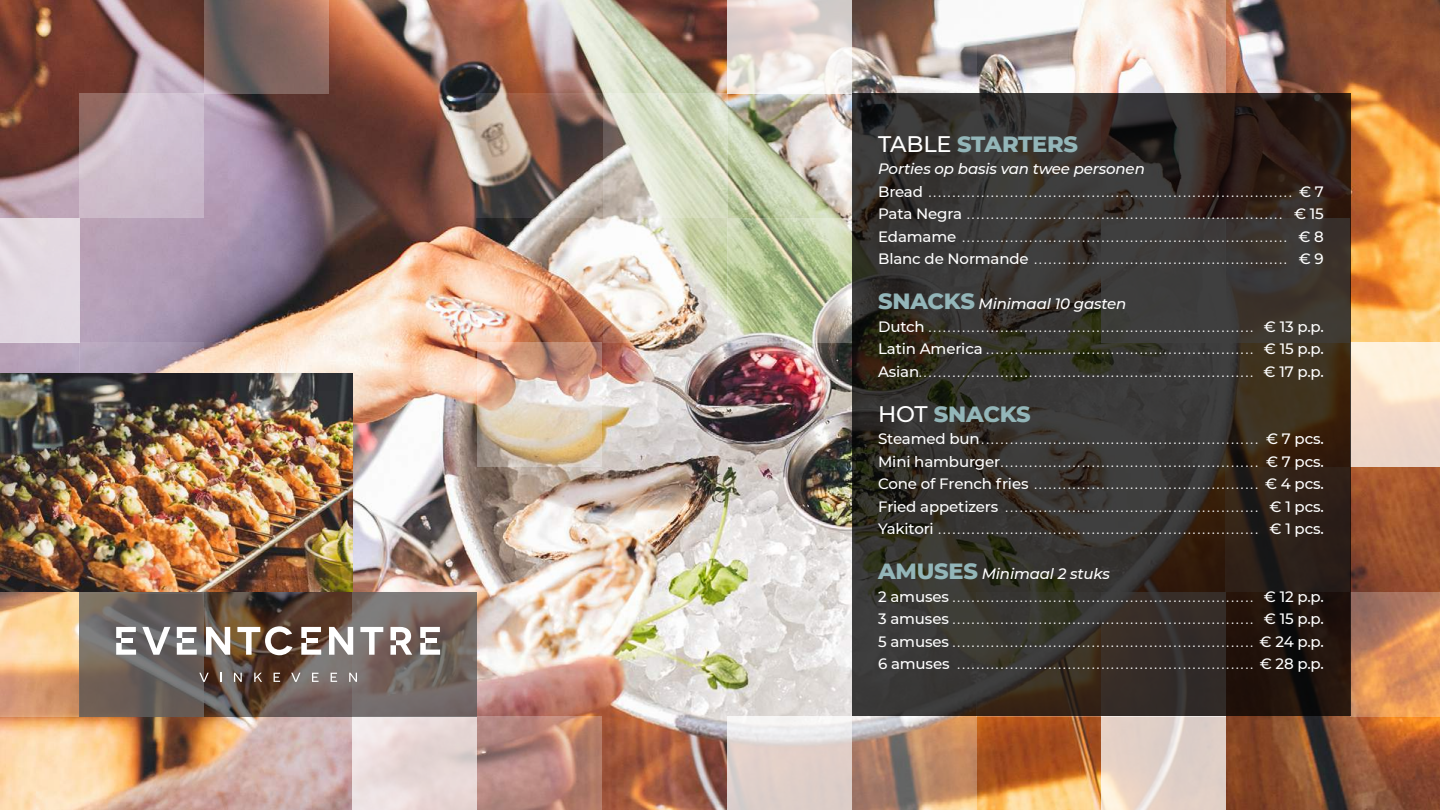
<style>
.page{position:relative;width:1440px;height:810px;background:#fff}
.page>*{position:absolute;margin:0;border:0;box-sizing:border-box;transform-origin:0 0}
.t1{font:800 22.5px "Montserrat";letter-spacing:-.01em;color:#93b6b9}
.t2{font:italic 500 15px "Montserrat";letter-spacing:-.01em;color:#fff}
.t3{font:500 11.25px/22.5px "Montserrat";color:#fff;text-align:justify}
.s1{font-weight:500;color:#fff}
.s2{font-size:15px}
.s3{font-weight:800;font-style:normal;font-size:22.5px;color:#93b6b9}
</style>
<div class="page">
<img style="left:0;top:0;width:1440px;height:810px">
<svg style="left:1101px;top:0;width:125px;height:94px"></svg>
<svg style="left:204px;top:0;width:125px;height:94px;background:#80655f"></svg>
<img style="left:852px;top:0;width:124px;height:94px">
<svg style="left:727px;top:0;width:125px;height:94px"></svg>
<svg style="left:603px;top:94px;width:124px;height:124px;background:#d2d4c0"></svg>
<svg style="left:477px;top:716px;width:124px;height:94px;background:#b8867a"></svg>
<div style="left:352px;top:716px;width:125px;height:94px;background:linear-gradient(to right,#f0e5e5,#e2d1cf)"></div>
<div style="left:0;top:218px;width:80px;height:125px;background:#e2d9e1"></div>
<svg style="left:727px;top:218px;width:125px;height:125px;background:#b6c39b"></svg>
<img style="left:603px;top:218px;width:124px;height:125px">
<div style="left:0;top:343px;width:80px;height:124px;background:#b7a2ba"></div>
<svg style="left:80px;top:343px;width:124px;height:31px;background:#b3a2b2"></svg>
<img style="left:477px;top:343px;width:124px;height:124px">
<svg style="left:0;top:592px;width:80px;height:124px;background:#eab988"></svg>
<svg style="left:80px;top:94px;width:124px;height:124px;background:#c6b5c1"></svg>
<svg style="left:727px;top:716px;width:125px;height:94px;background:#e3d7d3"></svg>
<svg style="left:852px;top:716px;width:124px;height:94px;background:#b58d74"></svg>
<div style="left:1350px;top:343px;width:90px;height:124px;background:linear-gradient(to bottom,#fff5dd,#eacfc3)"></div>
<svg style="left:477px;top:94px;width:126px;height:124px;background:#8a7369"></svg>
<svg style="left:1350px;top:592px;width:90px;height:124px;background:#cc885a"></svg>
<svg style="left:1101px;top:716px;width:125px;height:94px;background:#e3d3ca"></svg>
<svg style="left:852px;top:94px;width:498px;height:622px;background:#342e29"></svg>
<svg style="left:80px;top:592px;width:397px;height:124px;background:#6a5e57"></svg>
<img style="left:0;top:374px;width:352px;height:218px">
<svg style="left:142px;top:627px;width:28px;height:28px"></svg>
<svg style="left:206px;top:627px;width:24px;height:28px"></svg>
<svg style="left:237px;top:626px;width:56px;height:29px"></svg>
<svg style="left:329px;top:627px;width:24px;height:28px"></svg>
<svg style="left:360px;top:627px;width:23px;height:28px"></svg>
<svg style="left:116px;top:627px;width:20px;height:28px"></svg>
<svg style="left:177px;top:627px;width:20px;height:28px"></svg>
<svg style="left:301px;top:627px;width:20px;height:28px"></svg>
<svg style="left:420px;top:627px;width:20px;height:28px"></svg>
<svg style="left:390px;top:627px;width:22px;height:28px"></svg>
<svg style="left:199px;top:673px;width:10px;height:9px"></svg>
<svg style="left:234px;top:673px;width:8px;height:9px"></svg>
<svg style="left:254px;top:673px;width:8px;height:9px"></svg>
<svg style="left:274px;top:673px;width:6px;height:9px"></svg>
<svg style="left:291px;top:673px;width:10px;height:9px"></svg>
<svg style="left:312px;top:673px;width:7px;height:9px"></svg>
<svg style="left:331px;top:673px;width:6px;height:9px"></svg>
<svg style="left:349px;top:673px;width:8px;height:9px"></svg>
<h1 class="t1" style="left:878px;top:127px;width:202px"><span class="s1">TABLE</span> STARTERS</h1>
<h2 class="t2" style="left:878px;top:158px;width:268px">Porties op basis van twee personen</h2>
<p class="t3" style="left:878px;top:181px;width:447px"><span class="s2">Bread</span> ............................................................................ <span class="s2">€ 7<br>Pata Negra</span> .................................................................. <span class="s2">€ 15<br>Edamame</span> .................................................................... <span class="s2">€ 8<br>Blanc de Normande</span> ..................................................... <span class="s2">€ 9</span></p>
<h2 class="t2" style="left:878px;top:293px;width:250px"><span class="s3">SNACKS</span> Minimaal 10 gasten</h2>
<p class="t3" style="left:878px;top:316px;width:447px"><span class="s2">Dutch</span> .................................................................... <span class="s2">€ 13 p.p.<br>Latin America</span> ........................................................ <span class="s2">€ 15 p.p.<br>Asian</span>...................................................................... <span class="s2">€ 17 p.p.</span></p>
<h1 class="t1" style="left:878px;top:397px;width:154px"><span class="s1">HOT</span> SNACKS</h1>
<p class="t3" style="left:878px;top:428px;width:447px"><span class="s2">Steamed bun</span>.......................................................... <span class="s2">€ 7 pcs.<br>Mini hamburger</span>...................................................... <span class="s2">€ 7 pcs.<br>Cone of French fries</span> ............................................... <span class="s2">€ 4 pcs.<br>Fried appetizers</span> ..................................................... <span class="s2">€ 1 pcs.<br>Yakitori</span> ................................................................... <span class="s2">€ 1 pcs.</span></p>
<h2 class="t2" style="left:878px;top:563px;width:233px"><span class="s3">AMUSES</span> Minimaal 2 stuks</h2>
<p class="t3" style="left:878px;top:586px;width:447px"><span class="s2">2 amuses</span> ............................................................... <span class="s2">€ 12 p.p.<br>3 amuses</span> ............................................................... <span class="s2">€ 15 p.p.<br>5 amuses</span> ............................................................... <span class="s2">€ 24 p.p.<br>6 amuses</span> .............................................................. <span class="s2">€ 28 p.p.</span></p>
</div>
